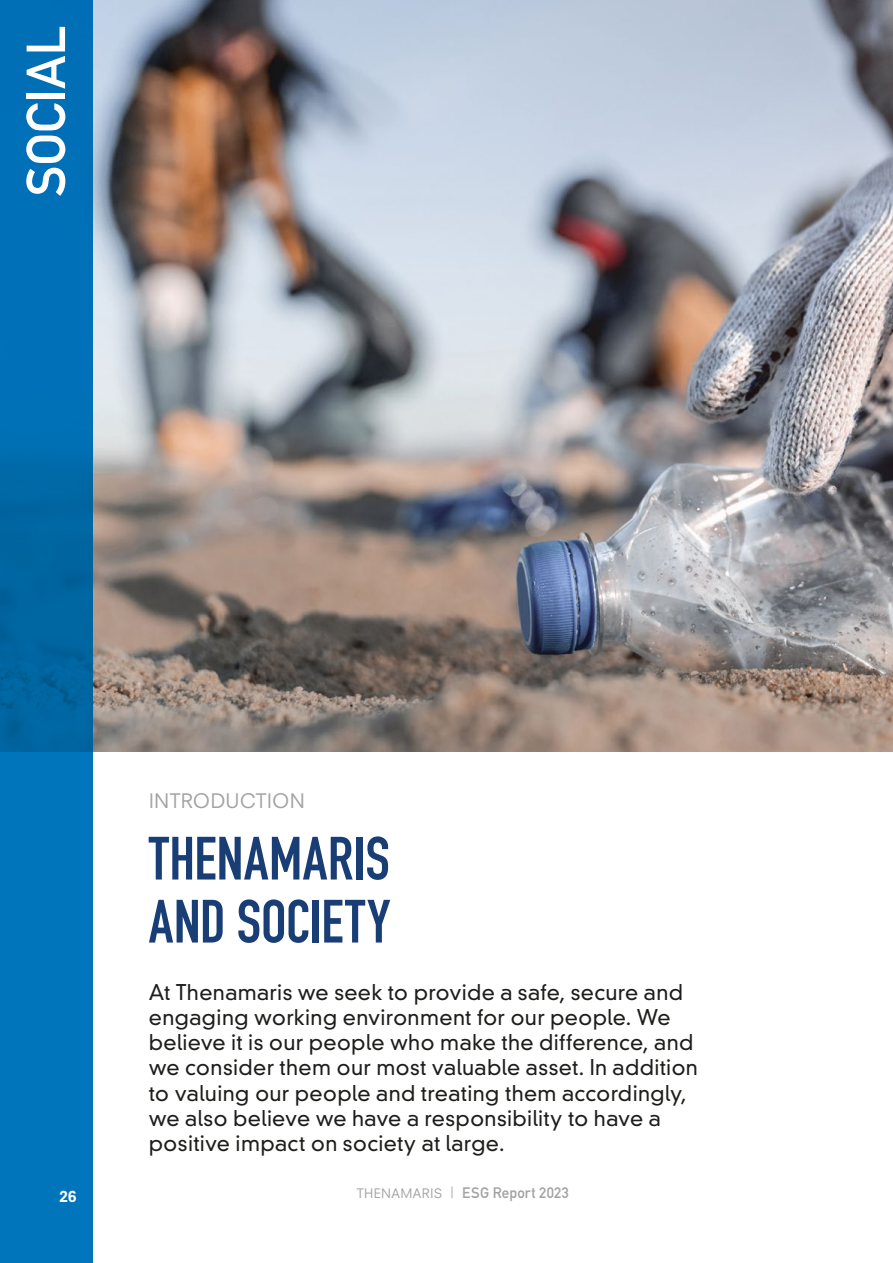
<style>
.page{position:relative;width:893px;height:1263px;background:#fff}
.page>*{position:absolute;margin:0;border:0;box-sizing:border-box;transform-origin:0 0}
.t1{font:700 60px/63px "DIN Condensed";letter-spacing:.005em;color:#183e75}
.t2{font:54px "DIN Mittelschrift Std";letter-spacing:.005em;color:#fff}
.t3{font:300 21px/25.2px "DIN Neuzeit Grotesk Std";letter-spacing:.015em;color:#1d1d1b}
.t4{font:19.5px "Neuzeit SLT Std";letter-spacing:.005em;color:#a3a3a3}
.t5{font:15px "DIN Mittelschrift Std";letter-spacing:.015em;color:#a3a3a3}
.t6{font:800 15px "Neuzeit SLT Std";color:#fff}
.s1{font-family:"Neuzeit SLT Std";font-size:12.75px}
.s2{font-family:"Neuzeit SLT Std"}
</style>
<div class="page">
<img style="left:92px;top:0;width:801px;height:751px">
<svg style="left:0;top:0;width:92px;height:1263px;background:#006fb3"></svg>
<h2 class="t2" style="left:14px;top:197px;width:173px;rotate:-90deg">SOCIAL</h2>
<p class="t6" style="left:60px;top:1187px;width:19px">26</p>
<p class="t4" style="left:149px;top:789px;width:158px">INTRODUCTION</p>
<h1 class="t1" style="left:149px;top:827px;width:243px">THENAMARIS<br>AND SOCIETY</h1>
<p class="t3" style="left:149px;top:979px;width:551px">At Thenamaris we seek to provide a safe, secure and engaging working environment for our people. We believe it is our people who make the difference, and we consider them our most valuable asset. In addition to valuing our people and treating them accordingly, we also believe we have a responsibility to have a positive impact on society at large.</p>
<p class="t5" style="left:357px;top:1184px;width:214px"><span class="s1">THENAMARIS</span> <span class="s2">|</span> ESG Report 2023</p>
</div>
